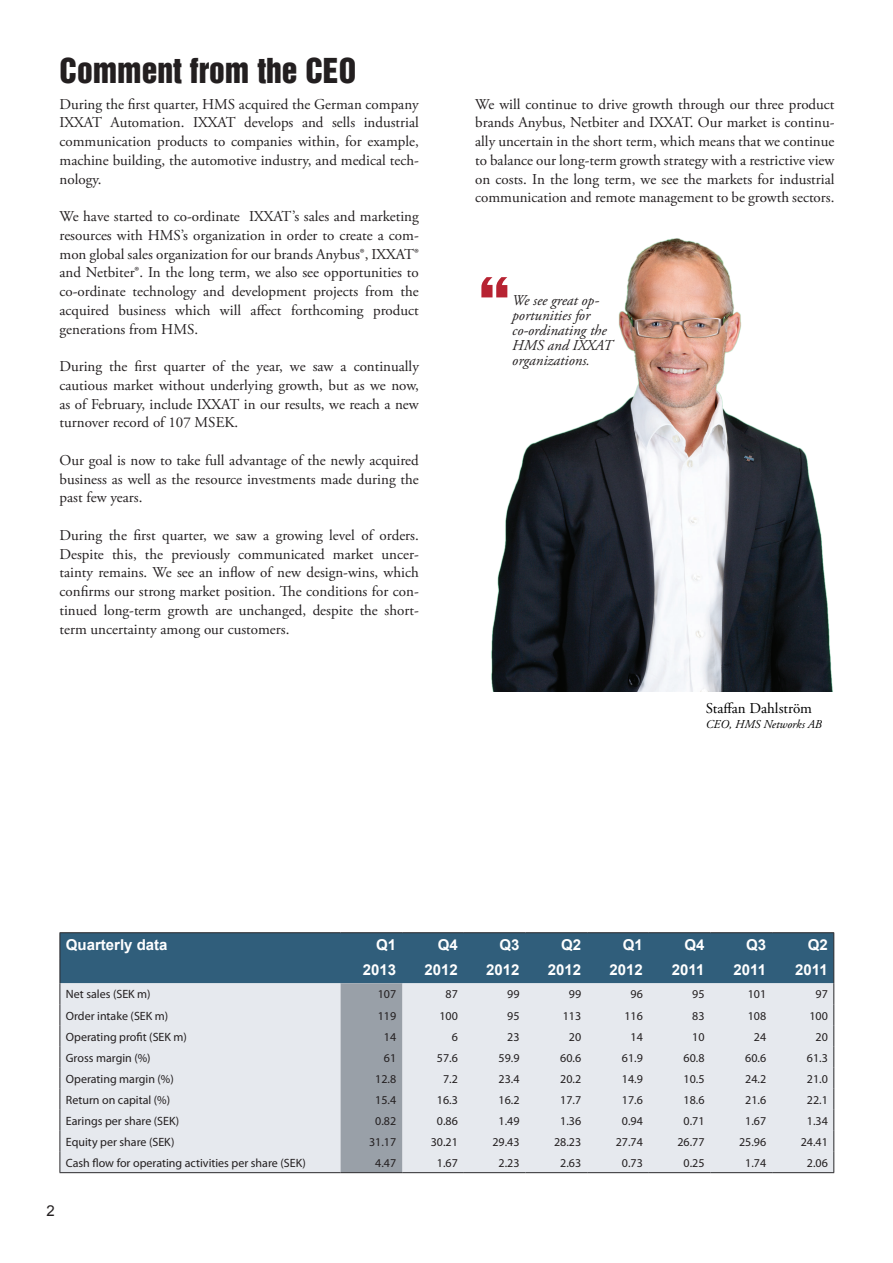
<style>
.page{position:relative;width:893px;height:1263px;background:#fff}
.page>*{position:absolute;margin:0;border:0;box-sizing:border-box;transform-origin:0 0}
.t1{font:72px "Helvetica Inserat LT";color:#b72332}
.t2{font:31.5px "Helvetica Inserat LT";color:#231f20}
.t3{font:15px/18.8px "Adobe Garamond Pro";color:#231f20;text-align:justify}
.t4{font:italic 15px/15px "Adobe Garamond Pro";color:#231f20}
.t5{font:700 15px "Arial";color:#fff}
.t6{font:15px "Adobe Garamond Pro";color:#000}
.t7{font:15px "Arial";color:#231f20}
.t8{font:12px "Myriad Pro";color:#231f20}
.t9{font:italic 12px "Adobe Garamond Pro";color:#000}
</style>
<div class="page">
<img style="left:491px;top:238px;width:342px;height:453px">
<hr style="left:60px;top:932px;width:281px;height:1px;background:#29282b">
<hr style="left:341px;top:932px;width:61px;height:1px;background:#29282b">
<hr style="left:402px;top:932px;width:62px;height:1px;background:#29282b">
<hr style="left:464px;top:932px;width:61px;height:1px;background:#29282b">
<hr style="left:525px;top:932px;width:62px;height:1px;background:#29282b">
<hr style="left:587px;top:932px;width:62px;height:1px;background:#29282b">
<hr style="left:649px;top:932px;width:61px;height:1px;background:#29282b">
<hr style="left:710px;top:932px;width:62px;height:1px;background:#29282b">
<hr style="left:772px;top:932px;width:62px;height:1px;background:#29282b">
<svg style="left:60px;top:933px;width:774px;height:239px;background:#bac7d1"></svg>
<hr style="left:60px;top:1172px;width:281px;height:1px;background:#29282b">
<hr style="left:402px;top:1172px;width:62px;height:1px;background:#29282b">
<hr style="left:341px;top:1172px;width:61px;height:1px;background:#29282b">
<hr style="left:464px;top:1172px;width:61px;height:1px;background:#29282b">
<hr style="left:525px;top:1172px;width:62px;height:1px;background:#29282b">
<hr style="left:587px;top:1172px;width:62px;height:1px;background:#29282b">
<hr style="left:649px;top:1172px;width:61px;height:1px;background:#29282b">
<hr style="left:710px;top:1172px;width:62px;height:1px;background:#29282b">
<hr style="left:772px;top:1172px;width:62px;height:1px;background:#29282b">
<p class="t2" style="left:60px;top:52px;width:298px">Comment from the CEO</p>
<p class="t3" style="left:60px;top:95px;width:361px">During the first quarter, HMS acquired the German company IXXAT Automation. IXXAT develops and sells industrial communication products to companies within, for example, machine building, the automotive industry, and medical tech&shy;nology.</p>
<p class="t3" style="left:60px;top:208px;width:361px">We have started to co-ordinate IXXAT’s sales and marketing resources with HMS’s organization in order to create a com&shy;mon global sales organization for our brands Anybus®, IXXAT® and Netbiter®. In the long term, we also see opportunities to co-ordinate technology and development projects from the acquired business which will affect forthcoming product generations from HMS.</p>
<p class="t3" style="left:60px;top:358px;width:361px">During the first quarter of the year, we saw a continually cautious market without underlying growth, but as we now, as of February, include IXXAT in our results, we reach a new turnover record of 107 MSEK.</p>
<p class="t3" style="left:60px;top:451px;width:361px">Our goal is now to take full advantage of the newly acquired business as well as the resource investments made during the past few years.</p>
<p class="t3" style="left:60px;top:526px;width:361px">During the first quarter, we saw a growing level of orders.<br>Despite this, the previously communicated market uncer&shy;tainty remains. We see an inflow of new design-wins, which confirms our strong market position. The conditions for con&shy;tinued long-term growth are unchanged, despite the short&shy;term uncertainty among our customers.</p>
<p class="t3" style="left:475px;top:95px;width:361px">We will continue to drive growth through our three product brands Anybus, Netbiter and IXXAT. Our market is continu&shy;ally uncertain in the short term, which means that we continue to balance our long-term growth strategy with a restrictive view on costs. In the long term, we see the markets for industrial communication and remote management to be growth sectors.</p>
<p class="t1" style="left:476px;top:263px;width:37px">“</p>
<p class="t4" style="left:512px;top:293px;width:102px">We see great op&shy;portunities for co-ordinating the<br>HMS and IXXAT organizations.</p>
<p class="t6" style="left:706px;top:700px;width:108px">Staffan Dahlström</p>
<p class="t9" style="left:706px;top:717px;width:118px">CEO, HMS Networks AB</p>
<p class="t5" style="left:66px;top:934px;width:103px">Quarterly data</p>
<p class="t5" style="left:376px;top:934px;width:22px">Q1</p>
<p class="t5" style="left:438px;top:934px;width:22px">Q4</p>
<p class="t5" style="left:499px;top:934px;width:22px">Q3</p>
<p class="t5" style="left:561px;top:934px;width:22px">Q2</p>
<p class="t5" style="left:623px;top:934px;width:22px">Q1</p>
<p class="t5" style="left:684px;top:934px;width:22px">Q4</p>
<p class="t5" style="left:746px;top:934px;width:22px">Q3</p>
<p class="t5" style="left:808px;top:934px;width:22px">Q2</p>
<p class="t5" style="left:363px;top:960px;width:35px">2013</p>
<p class="t5" style="left:424px;top:960px;width:35px">2012</p>
<p class="t5" style="left:486px;top:960px;width:35px">2012</p>
<p class="t5" style="left:548px;top:960px;width:35px">2012</p>
<p class="t5" style="left:609px;top:960px;width:35px">2012</p>
<p class="t5" style="left:672px;top:960px;width:34px">2011</p>
<p class="t5" style="left:734px;top:960px;width:34px">2011</p>
<p class="t5" style="left:795px;top:960px;width:34px">2011</p>
<p class="t8" style="left:66px;top:987px;width:86px">Net sales (SEK m)</p>
<p class="t8" style="left:378px;top:987px;width:20px">107</p>
<p class="t8" style="left:446px;top:987px;width:14px">87</p>
<p class="t8" style="left:507px;top:987px;width:14px">99</p>
<p class="t8" style="left:569px;top:987px;width:14px">99</p>
<p class="t8" style="left:630px;top:987px;width:14px">96</p>
<p class="t8" style="left:692px;top:987px;width:14px">95</p>
<p class="t8" style="left:748px;top:987px;width:20px">101</p>
<p class="t8" style="left:815px;top:987px;width:14px">97</p>
<p class="t8" style="left:66px;top:1008px;width:104px">Order intake (SEK m)</p>
<p class="t8" style="left:378px;top:1008px;width:20px">119</p>
<p class="t8" style="left:439px;top:1008px;width:20px">100</p>
<p class="t8" style="left:507px;top:1008px;width:14px">95</p>
<p class="t8" style="left:563px;top:1008px;width:20px">113</p>
<p class="t8" style="left:624px;top:1008px;width:20px">116</p>
<p class="t8" style="left:692px;top:1008px;width:14px">83</p>
<p class="t8" style="left:748px;top:1008px;width:20px">108</p>
<p class="t8" style="left:809px;top:1008px;width:20px">100</p>
<p class="t8" style="left:66px;top:1029px;width:123px">Operating profit (SEK m)</p>
<p class="t8" style="left:384px;top:1029px;width:14px">14</p>
<p class="t8" style="left:452px;top:1029px;width:8px">6</p>
<p class="t8" style="left:507px;top:1029px;width:14px">23</p>
<p class="t8" style="left:569px;top:1029px;width:14px">20</p>
<p class="t8" style="left:630px;top:1029px;width:14px">14</p>
<p class="t8" style="left:692px;top:1029px;width:14px">10</p>
<p class="t8" style="left:754px;top:1029px;width:14px">24</p>
<p class="t8" style="left:815px;top:1029px;width:14px">20</p>
<p class="t8" style="left:66px;top:1050px;width:86px">Gross margin (%)</p>
<p class="t8" style="left:384px;top:1050px;width:14px">61</p>
<p class="t8" style="left:437px;top:1050px;width:22px">57.6</p>
<p class="t8" style="left:499px;top:1050px;width:22px">59.9</p>
<p class="t8" style="left:560px;top:1050px;width:22px">60.6</p>
<p class="t8" style="left:622px;top:1050px;width:22px">61.9</p>
<p class="t8" style="left:684px;top:1050px;width:22px">60.8</p>
<p class="t8" style="left:745px;top:1050px;width:22px">60.6</p>
<p class="t8" style="left:807px;top:1050px;width:22px">61.3</p>
<p class="t8" style="left:66px;top:1071px;width:109px">Operating margin (%)</p>
<p class="t8" style="left:375px;top:1071px;width:22px">12.8</p>
<p class="t8" style="left:443px;top:1071px;width:16px">7.2</p>
<p class="t8" style="left:499px;top:1071px;width:22px">23.4</p>
<p class="t8" style="left:560px;top:1071px;width:22px">20.2</p>
<p class="t8" style="left:622px;top:1071px;width:22px">14.9</p>
<p class="t8" style="left:684px;top:1071px;width:22px">10.5</p>
<p class="t8" style="left:745px;top:1071px;width:22px">24.2</p>
<p class="t8" style="left:807px;top:1071px;width:22px">21.0</p>
<p class="t8" style="left:66px;top:1092px;width:106px">Return on capital (%)</p>
<p class="t8" style="left:375px;top:1092px;width:22px">15.4</p>
<p class="t8" style="left:437px;top:1092px;width:22px">16.3</p>
<p class="t8" style="left:499px;top:1092px;width:22px">16.2</p>
<p class="t8" style="left:560px;top:1092px;width:22px">17.7</p>
<p class="t8" style="left:622px;top:1092px;width:22px">17.6</p>
<p class="t8" style="left:684px;top:1092px;width:22px">18.6</p>
<p class="t8" style="left:745px;top:1092px;width:22px">21.6</p>
<p class="t8" style="left:807px;top:1092px;width:22px">22.1</p>
<p class="t8" style="left:66px;top:1113px;width:115px">Earings per share (SEK)</p>
<p class="t8" style="left:375px;top:1113px;width:22px">0.82</p>
<p class="t8" style="left:437px;top:1113px;width:22px">0.86</p>
<p class="t8" style="left:499px;top:1113px;width:22px">1.49</p>
<p class="t8" style="left:560px;top:1113px;width:22px">1.36</p>
<p class="t8" style="left:622px;top:1113px;width:22px">0.94</p>
<p class="t8" style="left:684px;top:1113px;width:22px">0.71</p>
<p class="t8" style="left:745px;top:1113px;width:22px">1.67</p>
<p class="t8" style="left:807px;top:1113px;width:22px">1.34</p>
<p class="t8" style="left:66px;top:1134px;width:110px">Equity per share (SEK)</p>
<p class="t8" style="left:369px;top:1134px;width:29px">31.17</p>
<p class="t8" style="left:431px;top:1134px;width:29px">30.21</p>
<p class="t8" style="left:492px;top:1134px;width:29px">29.43</p>
<p class="t8" style="left:554px;top:1134px;width:29px">28.23</p>
<p class="t8" style="left:616px;top:1134px;width:29px">27.74</p>
<p class="t8" style="left:677px;top:1134px;width:29px">26.77</p>
<p class="t8" style="left:739px;top:1134px;width:29px">25.96</p>
<p class="t8" style="left:801px;top:1134px;width:29px">24.41</p>
<p class="t8" style="left:66px;top:1155px;width:241px">Cash flow for operating activities per share (SEK)</p>
<p class="t8" style="left:375px;top:1155px;width:22px">4.47</p>
<p class="t8" style="left:437px;top:1155px;width:22px">1.67</p>
<p class="t8" style="left:499px;top:1155px;width:22px">2.23</p>
<p class="t8" style="left:560px;top:1155px;width:22px">2.63</p>
<p class="t8" style="left:622px;top:1155px;width:22px">0.73</p>
<p class="t8" style="left:684px;top:1155px;width:22px">0.25</p>
<p class="t8" style="left:745px;top:1155px;width:22px">1.74</p>
<p class="t8" style="left:807px;top:1155px;width:22px">2.06</p>
<p class="t7" style="left:46px;top:1201px;width:10px">2</p>
</div>
